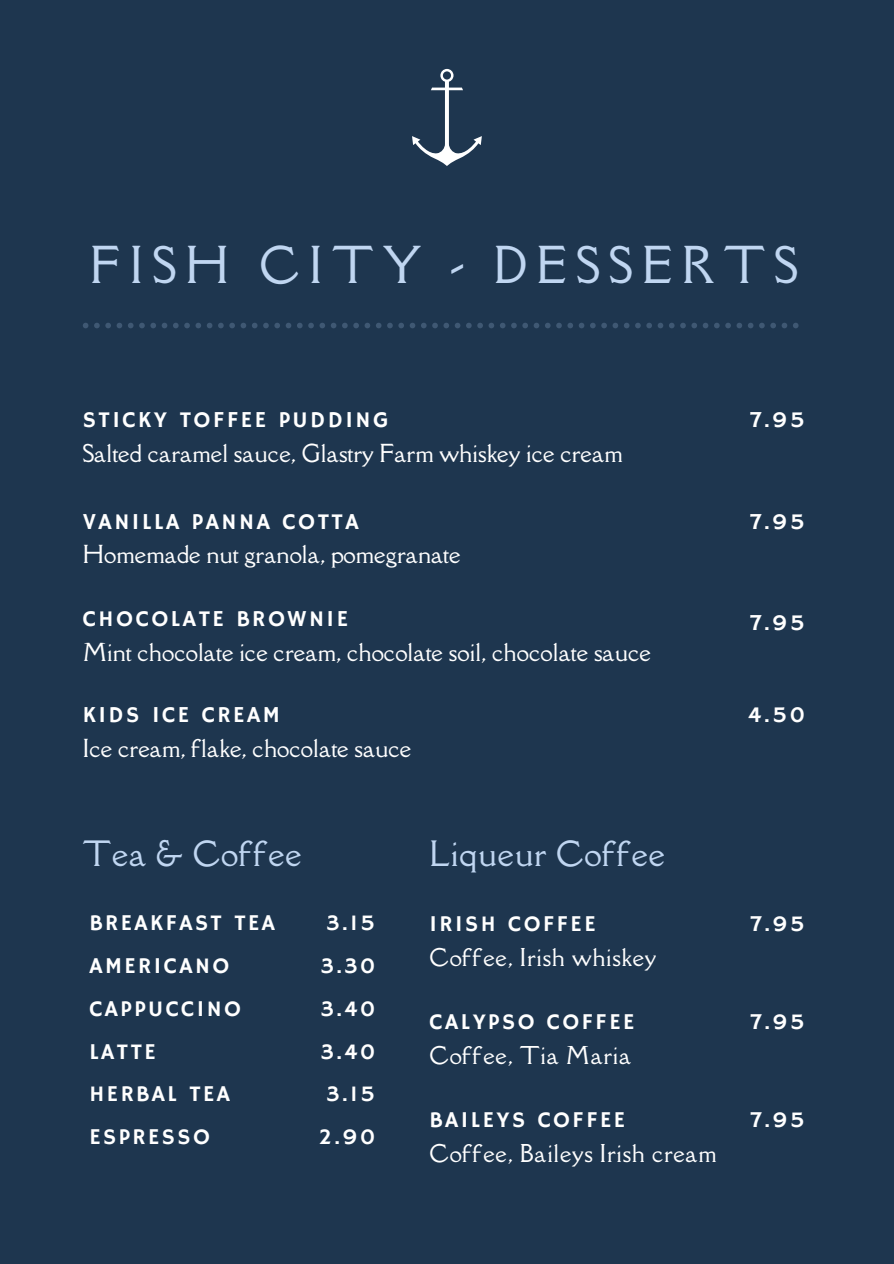
<style>
.page{position:relative;width:894px;height:1264px;background:#fff}
.page>*{position:absolute;margin:0;border:0;box-sizing:border-box;transform-origin:0 0}
.t1{font:46.5px "Della Respira";letter-spacing:.2em;color:#c0d6f1}
.t2{font:31.95px "Della Respira";letter-spacing:.025em;color:#c0d6f1}
.t3{font:22.65px "Della Respira";color:#fff}
.t4{font:22.65px "Hammersmith One";letter-spacing:.11em;color:#fff}
.t5{font:22.5px/42.8px "Hammersmith One";letter-spacing:.11em;color:#fff}
.t6{font:22.5px "Della Respira";letter-spacing:.03em;color:#fff}
</style>
<div class="page">
<div style="left:0;top:0;width:893px;height:1263px;background:#1e364f"></div>
<svg style="left:83px;top:323px;width:715px;height:5px"></svg>
<svg style="left:412px;top:69px;width:69px;height:97px"></svg>
<h1 class="t1" style="left:90px;top:233px;width:709px">FISH CITY - DESSERTS</h1>
<p class="t4" style="left:83px;top:407px;width:307px">STICKY TOFFEE PUDDING</p>
<p class="t3" style="left:83px;top:438px;width:541px">Salted caramel sauce, Glastry Farm whiskey ice cream</p>
<p class="t4" style="left:83px;top:508px;width:277px">VANILLA PANNA COTTA</p>
<p class="t3" style="left:83px;top:539px;width:379px">Homemade nut granola, pomegranate</p>
<p class="t4" style="left:83px;top:605px;width:267px">CHOCOLATE BROWNIE</p>
<p class="t3" style="left:83px;top:636px;width:569px">Mint chocolate ice cream, chocolate soil, chocolate sauce</p>
<p class="t4" style="left:83px;top:702px;width:198px">KIDS ICE CREAM</p>
<p class="t3" style="left:83px;top:733px;width:330px">Ice cream, flake, chocolate sauce</p>
<h2 class="t2" style="left:83px;top:831px;width:220px">Tea &amp; Coffee</h2>
<p class="t5" style="left:89px;top:902px;width:187px">BREAKFAST TEA<br>AMERICANO<br>CAPPUCCINO<br>LATTE<br>HERBAL TEA<br>ESPRESSO</p>
<p class="t5" style="left:319px;top:902px;width:58px;text-align:center">3.15<br>3.30<br>3.40<br>3.40<br>3.15<br>2.90</p>
<h2 class="t2" style="left:429px;top:831px;width:237px">Liqueur Coffee</h2>
<p class="t5" style="left:429px;top:903px;width:167px">IRISH COFFEE</p>
<p class="t6" style="left:429px;top:942px;width:228px">Coffee, Irish whiskey</p>
<p class="t5" style="left:429px;top:1001px;width:206px">CALYPSO COFFEE</p>
<p class="t6" style="left:429px;top:1040px;width:203px">Coffee, Tia Maria</p>
<p class="t5" style="left:429px;top:1099px;width:197px">BAILEYS COFFEE</p>
<p class="t6" style="left:429px;top:1138px;width:288px">Coffee, Baileys Irish cream</p>
<p class="t4" style="left:749px;top:407px;width:56px">7.95</p>
<p class="t4" style="left:749px;top:508px;width:56px">7.95</p>
<p class="t4" style="left:749px;top:609px;width:56px">7.95</p>
<p class="t4" style="left:748px;top:702px;width:58px">4.50</p>
<p class="t5" style="left:750px;top:903px;width:56px">7.95</p>
<p class="t5" style="left:750px;top:1001px;width:56px">7.95</p>
<p class="t5" style="left:750px;top:1099px;width:56px">7.95</p>
</div>
